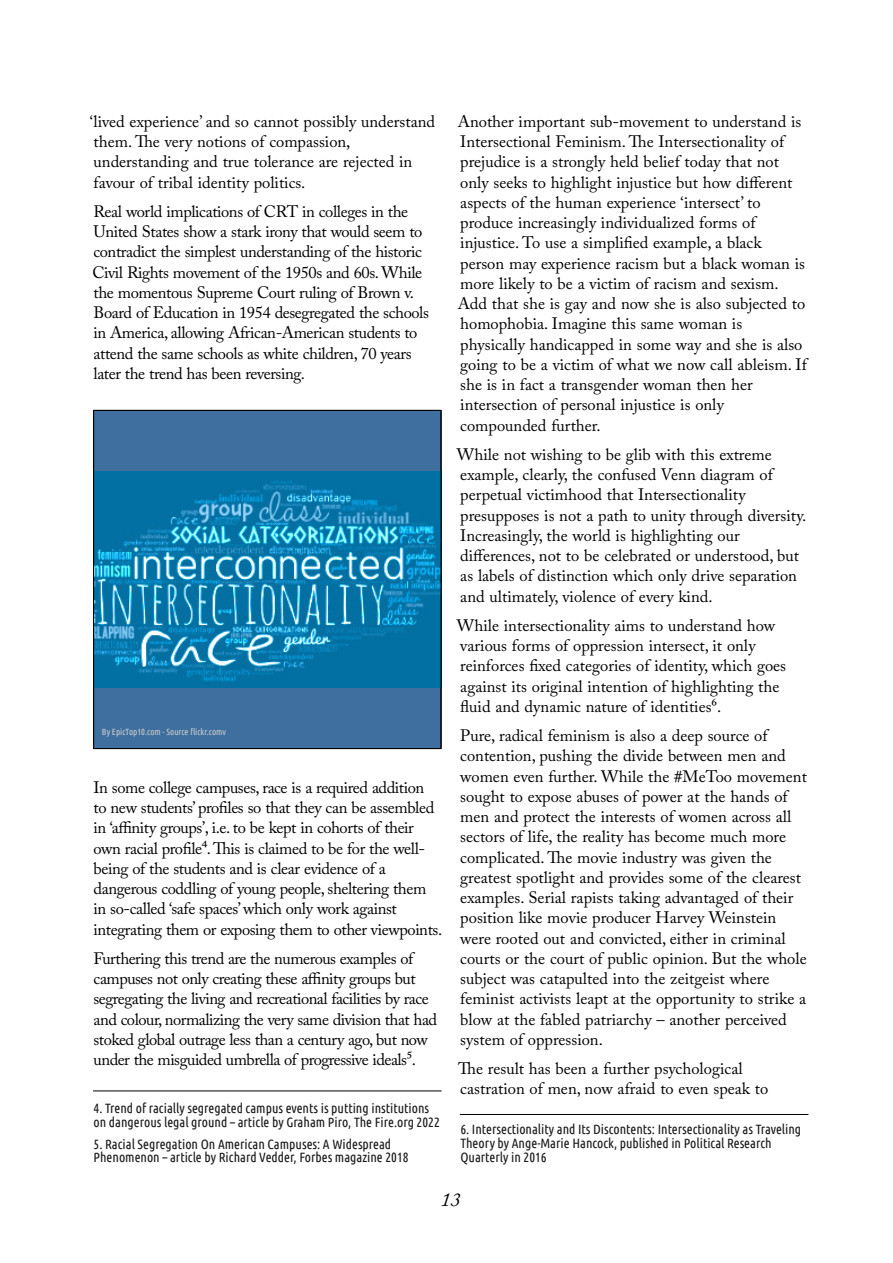
<style>
.page{position:relative;width:893px;height:1263px;background:#fff}
.page>*{position:absolute;margin:0;border:0;box-sizing:border-box;transform-origin:0 0}
.t1{font:italic 19.5px "Adobe Caslon Pro";color:#000}
.t2{font:16.5px/20.2px "Adobe Caslon Pro";color:#000}
.t3{font:16.5px/20.2px "Adobe Caslon Pro";letter-spacing:-.025em;color:#000}
.t4{font:16.5px/20.2px "Adobe Caslon Pro";letter-spacing:-.03em;color:#000}
.t5{font:13.5px/14px "Ubuntu Condensed";color:#191919}
.t6{font:9px "Ubuntu Condensed";color:#ccc}
</style>
<div class="page">
<hr style="left:94px;top:1090px;width:347px;height:1px;background:#000">
<hr style="left:460px;top:1114px;width:348px;height:1px;background:#000">
<div style="left:94px;top:410px;width:347px;height:338px;background:#3e6f9e"></div>
<img style="left:95px;top:471px;width:345px;height:217px">
<div style="left:93px;top:410px;width:349px;height:339px;border:1px solid #000"></div>
<p class="t2" style="left:90px;top:113px;width:347px">‘lived experience’ and so cannot possibly understand them. The very notions of compassion, understanding and true tolerance are rejected in favour of tribal identity politics.</p>
<p class="t3" style="left:92px;top:203px;width:338px">Real world implications of CRT in colleges in the United States show a stark irony that would seem to contradict the simplest understanding of the historic Civil Rights movement of the 1950s and 60s. While the momentous Supreme Court ruling of Brown v.<br>Board of Education in 1954 desegregated the schools in America, allowing African-American students to attend the same schools as white children, 70 years later the trend has been reversing.</p>
<p class="t6" style="left:102px;top:728px;width:125px">By EpicTop10.com - Source flickr.comv</p>
<p class="t3" style="left:94px;top:779px;width:350px">In some college campuses, race is a required addition<br>to new students’ profiles so that they can be assembled in ‘affinity groups’, i.e. to be kept in cohorts of their own racial profile⁴.This is claimed to be for the well&shy;being of the students and is clear evidence of a dangerous coddling of young people, sheltering them in so-called ‘safe spaces’ which only work against integrating them or exposing them to other viewpoints.</p>
<p class="t4" style="left:94px;top:950px;width:345px">Furthering this trend are the numerous examples of campuses not only creating these affinity groups but segregating the living and recreational facilities by race and colour, normalizing the very same division that had stoked global outrage less than a century ago, but now under the misguided umbrella of progressive ideals⁵.</p>
<p class="t5" style="left:94px;top:1102px;width:348px">4. Trend of racially segregated campus events is putting institutions on dangerous legal ground – article by Graham Piro, The Fire.org 2022</p>
<p class="t5" style="left:94px;top:1137px;width:317px">5. Racial Segregation On American Campuses: A Widespread<br>Phenomenon – article by Richard Vedder, Forbes magazine 2018</p>
<p class="t2" style="left:458px;top:113px;width:350px">Another important sub-movement to understand is Intersectional Feminism. The Intersectionality of prejudice is a strongly held belief today that not only seeks to highlight injustice but how different aspects of the human experience ‘intersect’ to produce increasingly individualized forms of injustice. To use a simplified example, a black person may experience racism but a black woman is more likely to be a victim of racism and sexism.<br>Add that she is gay and now she is also subjected to homophobia. Imagine this same woman is physically handicapped in some way and she is also going to be a victim of what we now call ableism. If she is in fact a transgender woman then her intersection of personal injustice is only compounded further.</p>
<p class="t2" style="left:457px;top:446px;width:351px">While not wishing to be glib with this extreme example, clearly, the confused Venn diagram of perpetual victimhood that Intersectionality presupposes is not a path to unity through diversity.<br>Increasingly, the world is highlighting our differences, not to be celebrated or understood, but as labels of distinction which only drive separation and ultimately, violence of every kind.</p>
<p class="t2" style="left:457px;top:617px;width:331px">While intersectionality aims to understand how various forms of oppression intersect, it only reinforces fixed categories of identity, which goes against its original intention of highlighting the fluid and dynamic nature of identities⁶.</p>
<p class="t2" style="left:460px;top:727px;width:348px">Pure, radical feminism is also a deep source of contention, pushing the divide between men and women even further. While the #MeToo movement sought to expose abuses of power at the hands of men and protect the interests of women across all sectors of life, the reality has become much more complicated. The movie industry was given the greatest spotlight and provides some of the clearest examples. Serial rapists taking advantaged of their position like movie producer Harvey Weinstein were rooted out and convicted, either in criminal courts or the court of public opinion. But the whole subject was catapulted into the zeitgeist where feminist activists leapt at the opportunity to strike a blow at the fabled patriarchy – another perceived system of oppression.</p>
<p class="t2" style="left:458px;top:1060px;width:312px">The result has been a further psychological castration of men, now afraid to even speak to</p>
<p class="t5" style="left:460px;top:1123px;width:342px">6. Intersectionality and Its Discontents: Intersectionality as Traveling<br>Theory by Ange-Marie Hancock, published in Political Research<br>Quarterly in 2016</p>
<p class="t1" style="left:441px;top:1192px;width:21px">13</p>
</div>
